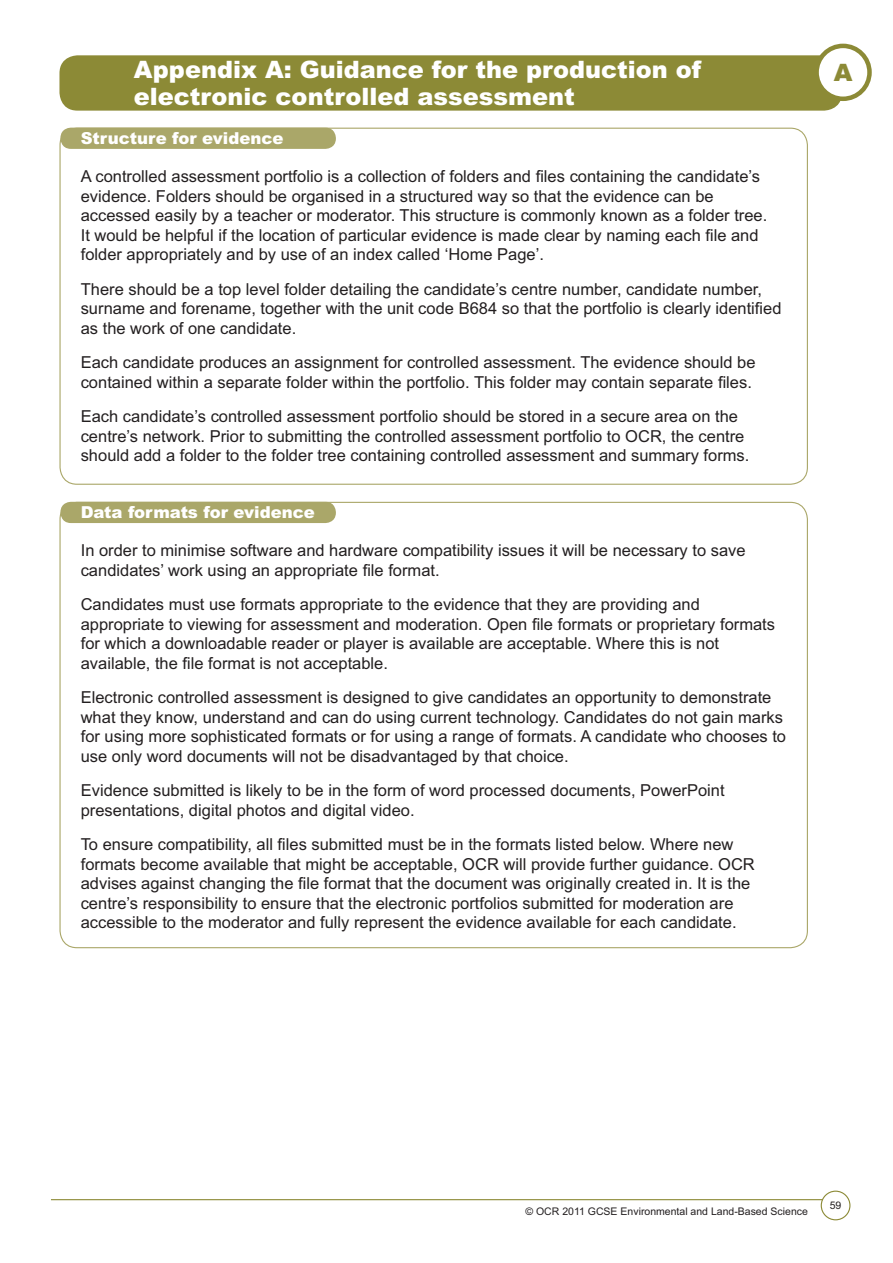
<style>
.page{position:relative;width:893px;height:1263px;background:#fff}
.page>*{position:absolute;margin:0;border:0;box-sizing:border-box;transform-origin:0 0}
.t1{font:900 24px/27px "Arial";color:#fff}
.t2{font:900 24px "Arial";color:#8c8a36}
.t3{font:16.5px/19.5px "Arial";color:#231f20}
.t4{font:900 16.5px "Arial";color:#fff}
.t5{font:10.5px "Arial";color:#231f20}
</style>
<div class="page">
<hr style="left:51px;top:1199px;width:793px;height:1px;background:#8c8a36">
<div style="left:821px;top:1191px;width:29px;height:29px;background:#fff;border-radius:50%"></div>
<div style="left:821px;top:1191px;width:29px;height:29px;border:1px solid #8c8a36;border-radius:50%"></div>
<div style="left:59px;top:55px;width:783px;height:56px;background:#8c8a36;border-radius:18px"></div>
<div style="left:816px;top:46px;width:53px;height:53px;background:#fff;border-radius:50%"></div>
<div style="left:814px;top:44px;width:58px;height:57px;border:4px solid #8c8a36;border-radius:50%"></div>
<div style="left:60px;top:128px;width:276px;height:21px;background:#aaa769;border-radius:11px"></div>
<div style="left:60px;top:502px;width:276px;height:21px;background:#aaa769;border-radius:11px"></div>
<h1 class="t1" style="left:134px;top:58px;width:569px">Appendix A: Guidance for the production of electronic controlled assessment</h1>
<h1 class="t2" style="left:834px;top:64px;width:20px">A</h1>
<p class="t4" style="left:81px;top:132px;width:204px">Structure for evidence</p>
<p class="t3" style="left:81px;top:168px;width:688px">A controlled assessment portfolio is a collection of folders and -les containing the candidate’s evidence. Folders should be organised in a structured way so that the evidence can be accessed easily by a teacher or moderator. This structure is commonly known as a folder tree.<br>It would be helpful if the location of particular evidence is made clear by naming each -le and folder appropriately and by use of an index called ‘Home Page’.</p>
<p class="t3" style="left:81px;top:281px;width:702px">There should be a top level folder detailing the candidate’s centre number, candidate number, surname and forename, together with the unit code B684 so that the portfolio is clearly identi-ed as the work of one candidate.</p>
<p class="t3" style="left:81px;top:354px;width:676px">Each candidate produces an assignment for controlled assessment. The evidence should be contained within a separate folder within the portfolio. This folder may contain separate -les.</p>
<p class="t3" style="left:81px;top:408px;width:670px">Each candidate’s controlled assessment portfolio should be stored in a secure area on the centre’s network. Prior to submitting the controlled assessment portfolio to OCR, the centre should add a folder to the folder tree containing controlled assessment and summary forms.</p>
<p class="t4" style="left:81px;top:507px;width:235px">Data formats for evidence</p>
<p class="t3" style="left:81px;top:542px;width:666px">In order to minimise software and hardware compatibility issues it will be necessary to save candidates’ work using an appropriate -le format.</p>
<p class="t3" style="left:81px;top:596px;width:696px">Candidates must use formats appropriate to the evidence that they are providing and appropriate to viewing for assessment and moderation. Open -le formats or proprietary formats for which a downloadable reader or player is available are acceptable. Where this is not available, the -le format is not acceptable.</p>
<p class="t3" style="left:81px;top:689px;width:707px">Electronic controlled assessment is designed to give candidates an opportunity to demonstrate what they know, understand and can do using current technology. Candidates do not gain marks for using more sophisticated formats or for using a range of formats. A candidate who chooses to use only word documents will not be disadvantaged by that choice.</p>
<p class="t3" style="left:81px;top:782px;width:645px">Evidence submitted is likely to be in the form of word processed documents, PowerPoint presentations, digital photos and digital video.</p>
<p class="t3" style="left:81px;top:836px;width:676px">To ensure compatibility, all -les submitted must be in the formats listed below. Where new formats become available that might be acceptable, OCR will provide further guidance. OCR advises against changing the -le format that the document was originally created in. It is the centre’s responsibility to ensure that the electronic portfolios submitted for moderation are accessible to the moderator and fully represent the evidence available for each candidate.</p>
<p class="t5" style="left:525px;top:1208px;width:284px">© OCR 2011 GCSE Environmental and Land-Based Science</p>
<p class="t5" style="left:830px;top:1202px;width:13px">59</p>
</div>
